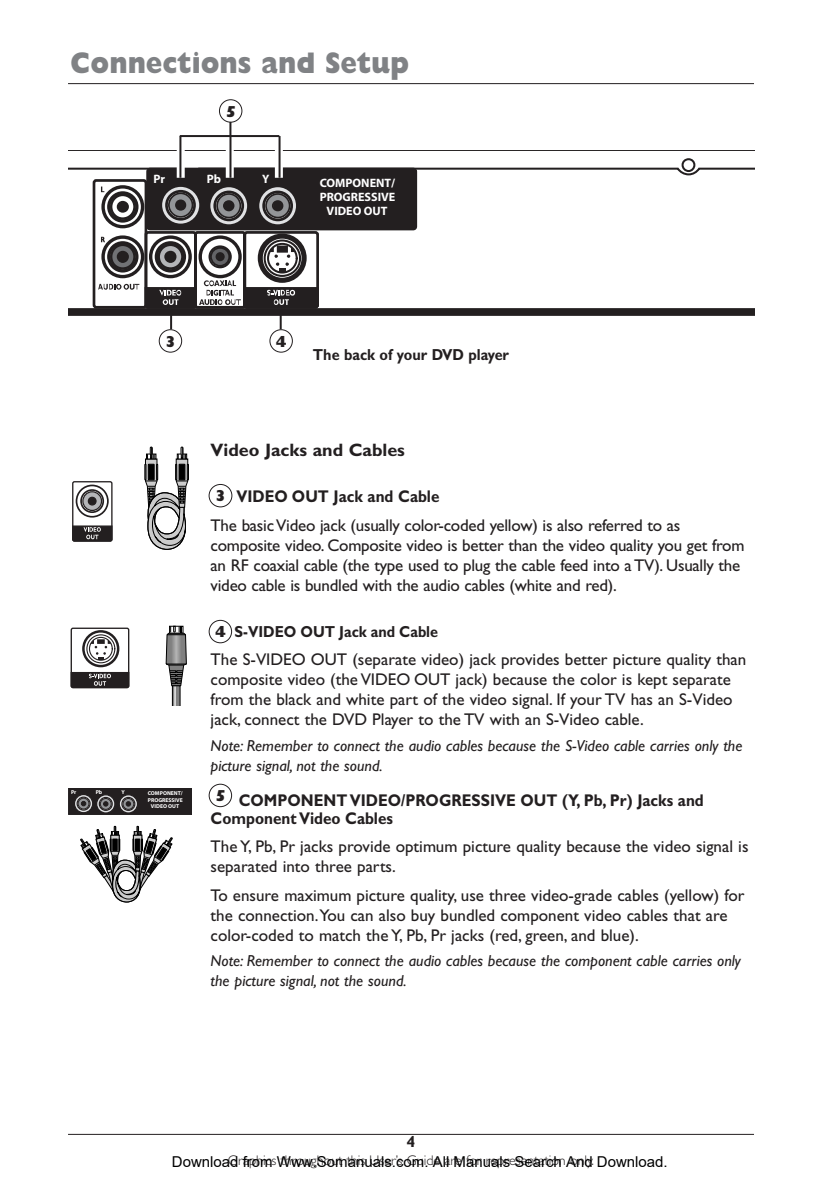
<style>
.page{position:relative;width:840px;height:1190px;background:#fff}
.page>*{position:absolute;margin:0;border:0;box-sizing:border-box;transform-origin:0 0}
.t1{font:800 30px "Gill Sans";color:#808285;scale:.9 1}
.t2{font:700 18px "Gill Sans";color:#231f20}
.t3{font:17px/20px "Gill Sans";color:#231f20}
.t4{font:700 17px/18px "Gill Sans";color:#231f20;scale:.9 1}
.t5{font:italic 16px/20px "Gill Sans";color:#231f20}
.t6{font:700 16px "Gill Sans";color:#231f20;scale:.9 1}
.t7{font:800 16px "Gill Sans";color:#231f20}
.t8{font:700 16px "Gill Sans";color:#231f20}
.t9{font:15px "Arial";color:#000}
.t10{font:300 14px "Gill Sans";color:#231f20}
.t11{font:700 12.2px/14.2px "Myriad";color:#fff;text-align:center}
.t12{font:700 5.6px/6.6px "Myriad";color:#fff;text-align:center}
</style>
<div class="page">
<hr style="left:68px;top:1134px;width:686px;height:1px;background:#231f20">
<hr style="left:68px;top:83px;width:686px;height:1px;background:#231f20">
<svg style="left:68px;top:174px;width:686px;height:142px"></svg>
<div style="left:93px;top:179px;width:54px;height:130px;border:3px solid #231f20;border-radius:2px"></div>
<svg style="left:68px;top:150px;width:686px;height:24px"></svg>
<div style="left:148px;top:169px;width:268px;height:60px;background:#231f20;border-radius:3px"></div>
<div style="left:146px;top:168px;width:271px;height:62px;border:3px solid #231f20;border-radius:3px"></div>
<svg style="left:109px;top:193px;width:28px;height:28px"></svg>
<div style="left:107px;top:191px;width:32px;height:32px;border:3px solid #231f20;border-radius:50%"></div>
<div style="left:110px;top:194px;width:26px;height:26px;border:2px solid #231f20;border-radius:50%"></div>
<div style="left:101px;top:185px;width:43px;height:43px;border:3px solid #231f20;border-radius:50%"></div>
<div style="left:118px;top:202px;width:10px;height:10px;background:#231f20;border-radius:50%"></div>
<div style="left:117px;top:201px;width:12px;height:12px;border:2px solid #231f20;border-radius:50%"></div>
<div style="left:682px;top:158px;width:13px;height:14px;border:2px solid #231f20;border-radius:50%"></div>
<svg style="left:209px;top:186px;width:39px;height:40px"></svg>
<div style="left:208px;top:185px;width:42px;height:42px;border:3px solid #231f20;border-radius:50%"></div>
<svg style="left:215px;top:192px;width:28px;height:28px"></svg>
<div style="left:213px;top:191px;width:31px;height:30px;border:3px solid #231f20;border-radius:50%"></div>
<svg style="left:217px;top:194px;width:23px;height:24px"></svg>
<div style="left:216px;top:193px;width:25px;height:25px;border:2px solid #231f20;border-radius:50%"></div>
<div style="left:224px;top:201px;width:9px;height:10px;background:#231f20;border-radius:50%"></div>
<div style="left:223px;top:200px;width:11px;height:11px;border:2px solid #231f20;border-radius:50%"></div>
<svg style="left:258px;top:186px;width:40px;height:40px"></svg>
<div style="left:257px;top:185px;width:42px;height:42px;border:3px solid #231f20;border-radius:50%"></div>
<svg style="left:264px;top:192px;width:28px;height:28px"></svg>
<div style="left:262px;top:191px;width:31px;height:30px;border:3px solid #231f20;border-radius:50%"></div>
<svg style="left:266px;top:194px;width:24px;height:24px"></svg>
<div style="left:265px;top:193px;width:25px;height:25px;border:2px solid #231f20;border-radius:50%"></div>
<div style="left:273px;top:201px;width:10px;height:10px;background:#231f20;border-radius:50%"></div>
<div style="left:272px;top:200px;width:11px;height:11px;border:2px solid #231f20;border-radius:50%"></div>
<svg style="left:101px;top:187px;width:3px;height:5px"></svg>
<svg style="left:161px;top:185px;width:39px;height:40px"></svg>
<div style="left:159px;top:184px;width:43px;height:42px;border:3px solid #231f20;border-radius:50%"></div>
<svg style="left:167px;top:191px;width:28px;height:28px"></svg>
<div style="left:165px;top:190px;width:31px;height:31px;border:3px solid #231f20;border-radius:50%"></div>
<svg style="left:169px;top:193px;width:23px;height:24px"></svg>
<div style="left:168px;top:192px;width:25px;height:26px;border:2px solid #231f20;border-radius:50%"></div>
<div style="left:176px;top:200px;width:9px;height:10px;background:#231f20;border-radius:50%"></div>
<div style="left:175px;top:200px;width:11px;height:11px;border:2px solid #231f20;border-radius:50%"></div>
<div style="left:219px;top:99px;width:23px;height:24px;border:2px solid #231f20;border-radius:50%"></div>
<div style="left:159px;top:329px;width:23px;height:24px;border:2px solid #231f20;border-radius:50%"></div>
<div style="left:269px;top:329px;width:24px;height:24px;border:2px solid #231f20;border-radius:50%"></div>
<svg style="left:80px;top:826px;width:93px;height:76px"></svg>
<div style="left:82px;top:630px;width:37px;height:37px;border:2px solid #231f20;border-radius:50%"></div>
<svg style="left:86px;top:634px;width:30px;height:30px"></svg>
<div style="left:71px;top:628px;width:58px;height:60px;border:1px solid #231f20;border-radius:2px"></div>
<svg style="left:70px;top:671px;width:59px;height:17px"></svg>
<svg style="left:165px;top:626px;width:22px;height:80px"></svg>
<svg style="left:81px;top:490px;width:22px;height:22px"></svg>
<div style="left:80px;top:489px;width:24px;height:24px;border:2px solid #231f20;border-radius:50%"></div>
<svg style="left:83px;top:492px;width:19px;height:18px"></svg>
<div style="left:82px;top:491px;width:20px;height:20px;border:1px solid #231f20;border-radius:50%"></div>
<div style="left:76px;top:485px;width:33px;height:33px;border:2px solid #231f20;border-radius:50%"></div>
<div style="left:88px;top:497px;width:8px;height:8px;background:#231f20;border-radius:50%"></div>
<div style="left:88px;top:497px;width:9px;height:9px;border:1px solid #231f20;border-radius:50%"></div>
<div style="left:72px;top:481px;width:41px;height:61px;border:1px solid #231f20;border-radius:2px"></div>
<svg style="left:72px;top:525px;width:41px;height:16px"></svg>
<svg style="left:145px;top:447px;width:44px;height:103px"></svg>
<svg style="left:68px;top:788px;width:124px;height:26px;background:#353233"></svg>
<div style="left:209px;top:484px;width:23px;height:23px;border:2px solid #231f20;border-radius:50%"></div>
<div style="left:209px;top:620px;width:23px;height:23px;border:2px solid #231f20;border-radius:50%"></div>
<div style="left:209px;top:784px;width:23px;height:23px;border:2px solid #231f20;border-radius:50%"></div>
<svg style="left:98px;top:230px;width:222px;height:99px"></svg>
<svg style="left:275px;top:137px;width:8px;height:41px"></svg>
<hr style="left:279px;top:136px;width:2px;height:42px;background:#231f20">
<svg style="left:226px;top:137px;width:8px;height:41px"></svg>
<hr style="left:229px;top:136px;width:2px;height:42px;background:#231f20">
<svg style="left:177px;top:137px;width:8px;height:41px"></svg>
<hr style="left:179px;top:136px;width:2px;height:42px;background:#231f20">
<hr style="left:180px;top:135px;width:99px;height:2px;background:#231f20">
<svg style="left:229px;top:122px;width:2px;height:13px"></svg>
<h1 class="t1" style="left:70px;top:53px;width:378px">Connections and Setup</h1>
<p class="t7" style="left:225px;top:106px;width:12px">5</p>
<p class="t11" style="left:154px;top:173px;width:13px">Pr</p>
<p class="t11" style="left:207px;top:173px;width:16px">Pb</p>
<p class="t11" style="left:262px;top:173px;width:9px">Y</p>
<p class="t11" style="left:320px;top:177px;width:77px">COMPONENT/<br>PROGRESSIVE<br>VIDEO OUT</p>
<p class="t7" style="left:165px;top:336px;width:12px">3</p>
<p class="t7" style="left:276px;top:336px;width:12px">4</p>
<p class="t6" style="left:313px;top:349px;width:219px">The back of your DVD player</p>
<p class="t12" style="left:71px;top:789px;width:7px">Pr</p>
<p class="t12" style="left:96px;top:789px;width:8px">Pb</p>
<p class="t12" style="left:121px;top:789px;width:5px">Y</p>
<p class="t12" style="left:148px;top:790px;width:37px">COMPONENT/<br>PROGRESSIVE<br>VIDEO OUT</p>
<p class="t2" style="left:211px;top:443px;width:196px">Video Jacks and Cables</p>
<p class="t4" style="left:236px;top:489px;width:227px">VIDEO OUT Jack and Cable</p>
<p class="t3" style="left:211px;top:517px;width:535px">The basic Video jack (usually color-coded yellow) is also referred to as composite video. Composite video is better than the video quality you get from an RF coaxial cable (the type used to plug the cable feed into a TV). Usually the video cable is bundled with the audio cables (white and red).</p>
<p class="t6" style="left:235px;top:626px;width:228px">S-VIDEO OUT Jack and Cable</p>
<p class="t3" style="left:211px;top:652px;width:537px">The S-VIDEO OUT (separate video) jack provides better picture quality than composite video (the VIDEO OUT jack) because the color is kept separate from the black and white part of the video signal. If your TV has an S-Video jack, connect the DVD Player to the TV with an S-Video cable.</p>
<p class="t5" style="left:211px;top:737px;width:533px">Note: Remember to connect the audio cables because the S-Video cable carries only the picture signal, not the sound.</p>
<p class="t4" style="left:211px;top:793px;width:550px;text-indent:28px">COMPONENT VIDEO/PROGRESSIVE OUT (Y, Pb, Pr) Jacks and<br>Component Video Cables</p>
<p class="t3" style="left:211px;top:838px;width:539px">The Y, Pb, Pr jacks provide optimum picture quality because the video signal is separated into three parts.</p>
<p class="t3" style="left:211px;top:887px;width:536px">To ensure maximum picture quality, use three video-grade cables (yellow) for the connection.You can also buy bundled component video cables that are color-coded to match the Y, Pb, Pr jacks (red, green, and blue).</p>
<p class="t5" style="left:211px;top:952px;width:532px">Note: Remember to connect the audio cables because the component cable carries only the picture signal, not the sound.</p>
<p class="t7" style="left:215px;top:490px;width:12px">3</p>
<p class="t7" style="left:215px;top:626px;width:12px">4</p>
<p class="t7" style="left:215px;top:790px;width:12px">5</p>
<p class="t8" style="left:407px;top:1136px;width:10px">4</p>
<p class="t10" style="left:228px;top:1155px;width:368px">Graphics throughout this User’s Guide are for representation only.</p>
<p class="t9" style="left:172px;top:1153px;width:497px">Download from Www.Somanuals.com. All Manuals Search And Download.</p>
</div>
